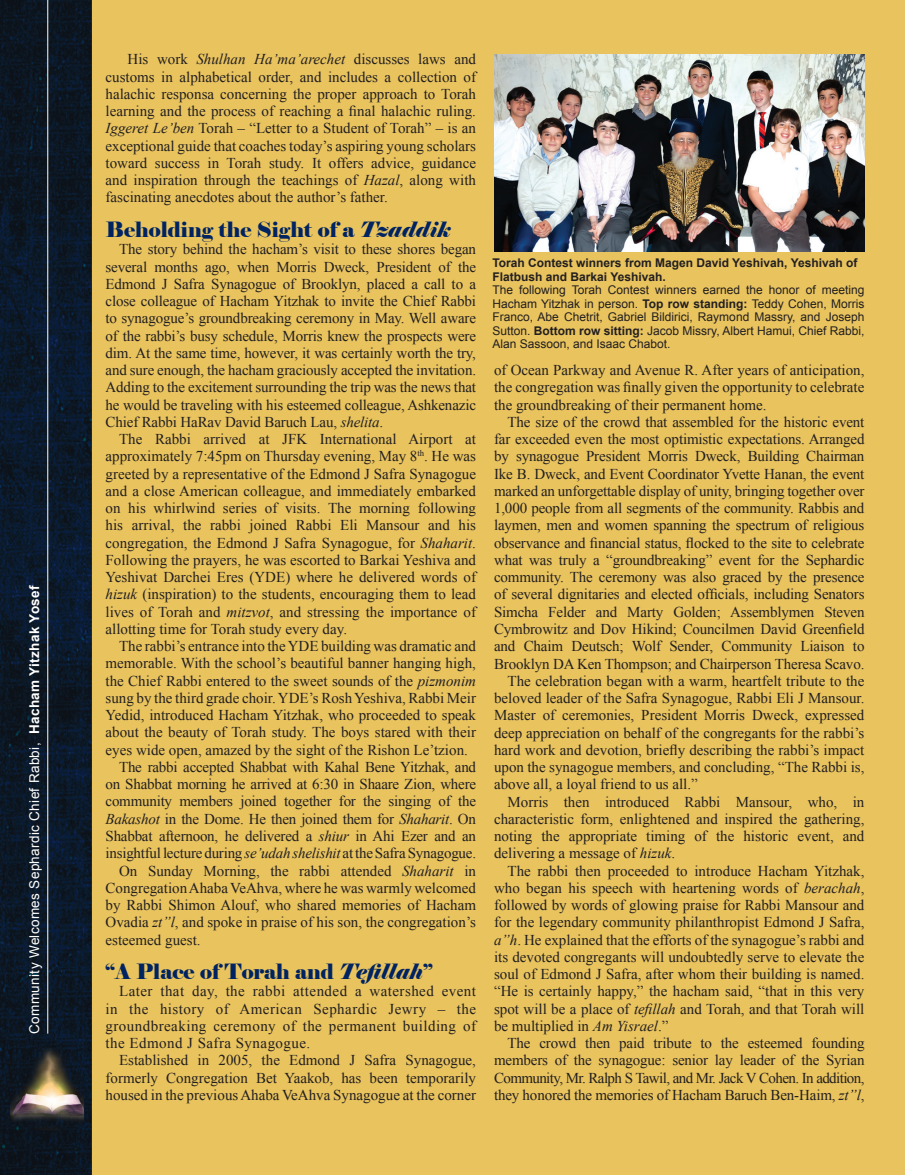
<style>
.page{position:relative;width:905px;height:1175px;background:#e8c35e}
.page>*{position:absolute;margin:0;border:0;box-sizing:border-box;transform-origin:0 0}
.t1{font:21px "Elephant";color:#002361}
.t2{font:15px/17.2px "Times New Roman";color:#231f20;text-align:justify}
.t3{font:15px "Times New Roman";letter-spacing:-.04em;color:#231f20}
.t4{font:13.5px "Arial";letter-spacing:.025em;color:#fff}
.t5{font:12px/13.5px "Arial";color:#231f20;text-align:justify}
.t6{font:700 12px/13.5px "Arial";color:#231f20}
.s1{font-weight:700}
.s2{font-style:italic}
</style>
<div class="page">
<img style="left:0;top:0;width:92px;height:1175px">
<hr style="left:47px;top:0;width:1px;height:1033px;background:#fff">
<img style="left:494px;top:54px;width:370px;height:198px">
<p class="t4" style="left:26px;top:1033px;width:450px;rotate:-90deg">Community Welcomes Sephardic Chief Rabbi, <span class="s1">Hacham Yitzhak Yosef</span></p>
<p class="t2" style="left:106px;top:51px;width:372px;text-indent:22px">His work <span class="s2">Shulhan Ha’ma’arechet</span> discusses laws and customs in alphabetical order, and includes a collection of halachic responsa concerning the proper approach to Torah learning and the process of reaching a final halachic ruling.<br><span class="s2">Iggeret Le’ben</span> Torah – “Letter to a Student of Torah” – is an exceptional guide that coaches today’s aspiring young scholars toward success in Torah study. It offers advice, guidance and inspiration through the teachings of <span class="s2">Hazal</span>, along with fascinating anecdotes about the author’s father.</p>
<h1 class="t1" style="left:106px;top:216px;width:346px">Beholding the Sight of a <span class="s2">Tzaddik</span></h1>
<p class="t2" style="left:106px;top:240px;width:372px;text-indent:14px">The story behind the hacham’s visit to these shores began several months ago, when Morris Dweck, President of the Edmond J Safra Synagogue of Brooklyn, placed a call to a close colleague of Hacham Yitzhak to invite the Chief Rabbi to synagogue’s groundbreaking ceremony in May. Well aware of the rabbi’s busy schedule, Morris knew the prospects were dim. At the same time, however, it was certainly worth the try, and sure enough, the hacham graciously accepted the invitation.<br>Adding to the excitement surrounding the trip was the news that he would be traveling with his esteemed colleague, Ashkenazic Chief Rabbi HaRav David Baruch Lau, <span class="s2">shelita</span>.</p>
<p class="t2" style="left:106px;top:430px;width:372px;text-indent:14px">The Rabbi arrived at JFK International Airport at approximately 7:45pm on Thursday evening, May 8<sup>th</sup>. He was greeted by a representative of the Edmond J Safra Synagogue and a close American colleague, and immediately embarked on his whirlwind series of visits. The morning following his arrival, the rabbi joined Rabbi Eli Mansour and his congregation, the Edmond J Safra Synagogue, for <span class="s2">Shaharit</span>.<br>Following the prayers, he was escorted to Barkai Yeshiva and Yeshivat Darchei Eres (YDE) where he delivered words of <span class="s2">hizuk</span> (inspiration) to the students, encouraging them to lead lives of Torah and <span class="s2">mitzvot</span>, and stressing the importance of allotting time for Torah study every day.</p>
<p class="t2" style="left:119px;top:637px;width:358px">The rabbi’s entrance into the YDE building was dramatic and</p>
<p class="t2" style="left:106px;top:654px;width:372px">memorable. With the school’s beautiful banner hanging high,</p>
<p class="t2" style="left:106px;top:672px;width:372px">the Chief Rabbi entered to the sweet sounds of the <span class="s2">pizmonim</span></p>
<p class="t2" style="left:106px;top:689px;width:372px">sung by the third grade choir. YDE’s Rosh Yeshiva, Rabbi Meir</p>
<p class="t2" style="left:106px;top:706px;width:372px">Yedid, introduced Hacham Yitzhak, who proceeded to speak</p>
<p class="t2" style="left:106px;top:723px;width:372px">about the beauty of Torah study. The boys stared with their</p>
<p class="t2" style="left:106px;top:741px;width:364px">eyes wide open, amazed by the sight of the Rishon Le’tzion.</p>
<p class="t2" style="left:119px;top:758px;width:358px">The rabbi accepted Shabbat with Kahal Bene Yitzhak, and</p>
<p class="t2" style="left:106px;top:775px;width:372px">on Shabbat morning he arrived at 6:30 in Shaare Zion, where</p>
<p class="t2" style="left:106px;top:792px;width:372px">community members joined together for the singing of the</p>
<p class="t2" style="left:106px;top:810px;width:372px"><span class="s2">Bakashot</span> in the Dome. He then joined them for <span class="s2">Shaharit</span>. On</p>
<p class="t2" style="left:106px;top:827px;width:372px">Shabbat afternoon, he delivered a <span class="s2">shiur</span> in Ahi Ezer and an</p>
<p class="t2" style="left:106px;top:844px;width:372px">insightful lecture during <span class="s2">se’udah shelishit</span> at the Safra Synagogue.</p>
<p class="t2" style="left:119px;top:861px;width:358px">On Sunday Morning, the rabbi attended <span class="s2">Shaharit</span> in</p>
<p class="t2" style="left:106px;top:879px;width:372px">Congregation Ahaba VeAhva, where he was warmly welcomed</p>
<p class="t2" style="left:106px;top:896px;width:372px">by Rabbi Shimon Alouf, who shared memories of Hacham</p>
<p class="t2" style="left:106px;top:913px;width:372px">Ovadia <span class="s2">zt”l</span>, and spoke in praise of his son, the congregation’s</p>
<p class="t2" style="left:106px;top:930px;width:96px">esteemed guest.</p>
<h1 class="t1" style="left:106px;top:958px;width:329px">“A Place of Torah and <span class="s2">Tefillah</span>”</h1>
<p class="t2" style="left:106px;top:982px;width:372px;text-indent:14px">Later that day, the rabbi attended a watershed event in the history of American Sephardic Jewry – the groundbreaking ceremony of the permanent building of the Edmond J Safra Synagogue.</p>
<p class="t2" style="left:106px;top:1051px;width:372px;text-indent:14px">Established in 2005, the Edmond J Safra Synagogue, formerly Congregation Bet Yaakob, has been temporarily housed in the previous Ahaba VeAhva Synagogue at the corner</p>
<p class="t6" style="left:492px;top:257px;width:366px">Torah Contest winners from Magen David Yeshivah, Yeshivah of<br>Flatbush and Barkai Yeshivah.</p>
<p class="t5" style="left:492px;top:283px;width:373px">The following Torah Contest winners earned the honor of meeting Hacham Yitzhak in person. <span class="s1">Top row standing:</span> Teddy Cohen, Morris Franco, Abe Chetrit, Gabriel Bildirici, Raymond Massry, and Joseph Sutton. <span class="s1">Bottom row sitting:</span> Jacob Missry, Albert Hamui, Chief Rabbi, Alan Sassoon, and Isaac Chabot.</p>
<p class="t2" style="left:494px;top:361px;width:372px">of Ocean Parkway and Avenue R. After years of anticipation, the congregation was finally given the opportunity to celebrate the groundbreaking of their permanent home.</p>
<p class="t2" style="left:507px;top:413px;width:358px">The size of the crowd that assembled for the historic event</p>
<p class="t2" style="left:494px;top:430px;width:372px">far exceeded even the most optimistic expectations. Arranged</p>
<p class="t2" style="left:494px;top:447px;width:372px">by synagogue President Morris Dweck, Building Chairman</p>
<p class="t2" style="left:494px;top:465px;width:372px">Ike B. Dweck, and Event Coordinator Yvette Hanan, the event</p>
<p class="t2" style="left:494px;top:482px;width:372px">marked an unforgettable display of unity, bringing together over</p>
<p class="t2" style="left:494px;top:499px;width:372px">1,000 people from all segments of the community. Rabbis and</p>
<p class="t2" style="left:494px;top:516px;width:372px">laymen, men and women spanning the spectrum of religious</p>
<p class="t2" style="left:494px;top:534px;width:372px">observance and financial status, flocked to the site to celebrate</p>
<p class="t2" style="left:494px;top:551px;width:372px">what was truly a “groundbreaking” event for the Sephardic</p>
<p class="t2" style="left:494px;top:568px;width:372px">community. The ceremony was also graced by the presence</p>
<p class="t2" style="left:494px;top:585px;width:372px">of several dignitaries and elected officials, including Senators</p>
<p class="t2" style="left:494px;top:603px;width:372px">Simcha Felder and Marty Golden; Assemblymen Steven</p>
<p class="t2" style="left:494px;top:620px;width:372px">Cymbrowitz and Dov Hikind; Councilmen David Greenfield</p>
<p class="t2" style="left:494px;top:637px;width:372px">and Chaim Deutsch; Wolf Sender, Community Liaison to</p>
<p class="t2" style="left:494px;top:654px;width:372px">Brooklyn DA Ken Thompson; and Chairperson Theresa Scavo.</p>
<p class="t2" style="left:507px;top:672px;width:358px">The celebration began with a warm, heartfelt tribute to the</p>
<p class="t2" style="left:494px;top:689px;width:372px">beloved leader of the Safra Synagogue, Rabbi Eli J Mansour.</p>
<p class="t2" style="left:494px;top:706px;width:372px">Master of ceremonies, President Morris Dweck, expressed</p>
<p class="t2" style="left:494px;top:723px;width:372px">deep appreciation on behalf of the congregants for the rabbi’s</p>
<p class="t2" style="left:494px;top:741px;width:372px">hard work and devotion, briefly describing the rabbi’s impact</p>
<p class="t2" style="left:494px;top:758px;width:372px">upon the synagogue members, and concluding, “The Rabbi is,</p>
<p class="t2" style="left:494px;top:775px;width:205px">above all, a loyal friend to us all.”</p>
<p class="t2" style="left:507px;top:792px;width:358px">Morris then introduced Rabbi Mansour, who, in</p>
<p class="t2" style="left:494px;top:810px;width:372px">characteristic form, enlightened and inspired the gathering,</p>
<p class="t2" style="left:494px;top:827px;width:372px">noting the appropriate timing of the historic event, and</p>
<p class="t2" style="left:494px;top:844px;width:183px">delivering a message of <span class="s2">hizuk</span>.</p>
<p class="t2" style="left:507px;top:861px;width:358px">The rabbi then proceeded to introduce Hacham Yitzhak,</p>
<p class="t2" style="left:494px;top:879px;width:372px">who began his speech with heartening words of <span class="s2">berachah</span>,</p>
<p class="t2" style="left:494px;top:896px;width:372px">followed by words of glowing praise for Rabbi Mansour and</p>
<p class="t2" style="left:494px;top:913px;width:372px">for the legendary community philanthropist Edmond J Safra,</p>
<p class="t2" style="left:494px;top:930px;width:372px"><span class="s2">a”h</span>. He explained that the efforts of the synagogue’s rabbi and</p>
<p class="t2" style="left:494px;top:948px;width:372px">its devoted congregants will undoubtedly serve to elevate the</p>
<p class="t2" style="left:494px;top:965px;width:372px">soul of Edmond J Safra, after whom their building is named.</p>
<p class="t2" style="left:494px;top:982px;width:372px">“He is certainly happy,” the hacham said, “that in this very</p>
<p class="t2" style="left:494px;top:999px;width:372px">spot will be a place of <span class="s2">tefillah</span> and Torah, and that Torah will</p>
<p class="t2" style="left:494px;top:1017px;width:176px">be multiplied in <span class="s2">Am Yisrael</span>.”</p>
<p class="t2" style="left:507px;top:1034px;width:358px">The crowd then paid tribute to the esteemed founding</p>
<p class="t2" style="left:494px;top:1051px;width:372px">members of the synagogue: senior lay leader of the Syrian</p>
<p class="t3" style="left:494px;top:1067px;width:372px">Community, Mr. Ralph S Tawil, and Mr. Jack V Cohen. In addition,</p>
<p class="t2" style="left:494px;top:1086px;width:372px">they honored the memories of Hacham Baruch Ben-Haim, <span class="s2">zt”l</span>,</p>
</div>
